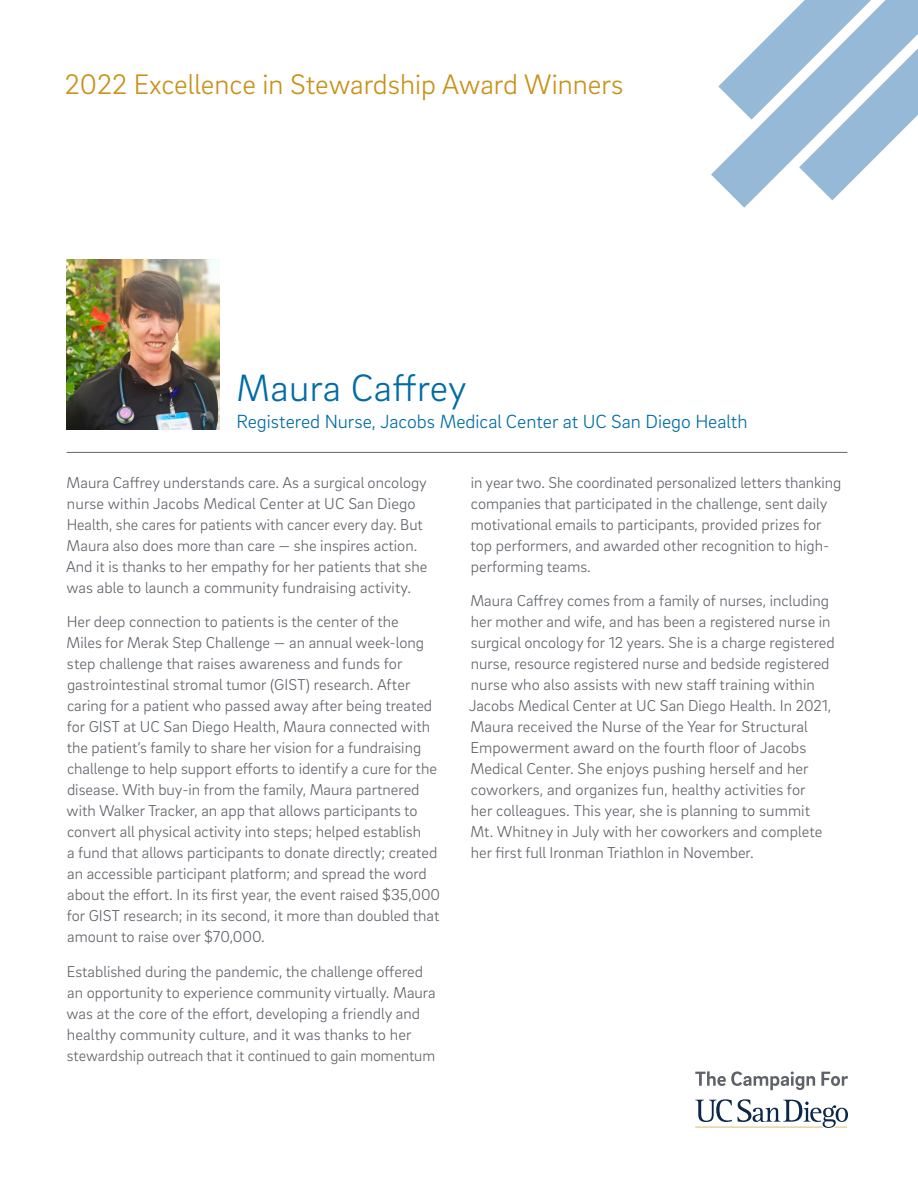
<style>
.page{position:relative;width:918px;height:1188px;background:#fff}
.page>*{position:absolute;margin:0;border:0;box-sizing:border-box;transform-origin:0 0}
.t1{font:300 39px "Brix Sans";letter-spacing:.01em;color:#006ca4}
.Stats_Header{font:300 28.95px "Brix Sans";color:#c89118}
.t2{font:300 19.5px "Brix Sans";color:#006ca4}
.Bold_Brix_Front{font:300 16.2px/21px "Brix Sans";color:#5f6369}
</style>
<div class="page">
<svg style="left:711px;top:0;width:207px;height:208px"></svg>
<svg style="left:695px;top:1099px;width:153px;height:29px"></svg>
<svg style="left:695px;top:1071px;width:120px;height:19px"></svg>
<svg style="left:821px;top:1072px;width:27px;height:14px"></svg>
<img style="left:67px;top:260px;width:153px;height:170px">
<hr style="left:67px;top:452px;width:780px;height:1px;background:#5f6369">
<p class="Stats_Header" style="left:65px;top:66px;width:560px">2022 Excellence in Stewardship Award Winners</p>
<p class="t1" style="left:237px;top:363px;width:232px">Maura Caffrey</p>
<p class="t2" style="left:237px;top:409px;width:513px">Registered Nurse, Jacobs Medical Center at UC San Diego Health</p>
<p class="Bold_Brix_Front" style="left:66px;top:471px;width:363px">Maura Caffrey understands care. As a surgical oncology nurse within Jacobs Medical Center at UC San Diego Health, she cares for patients with cancer every day. But Maura also does more than care — she inspires action.<br>And it is thanks to her empathy for her patients that she was able to launch a community fundraising activity.</p>
<p class="Bold_Brix_Front" style="left:67px;top:611px;width:375px">Her deep connection to patients is the center of the<br>Miles for Merak Step Challenge — an annual week-long step challenge that raises awareness and funds for gastrointestinal stromal tumor (GIST) research. After caring for a patient who passed away after being treated for GIST at UC San Diego Health, Maura connected with the patient’s family to share her vision for a fundraising challenge to help support efforts to identify a cure for the disease. With buy-in from the family, Maura partnered with Walker Tracker, an app that allows participants to convert all physical activity into steps; helped establish<br>a fund that allows participants to donate directly; created an accessible participant platform; and spread the word about the effort. In its first year, the event raised $35,000 for GIST research; in its second, it more than doubled that amount to raise over $70,000.</p>
<p class="Bold_Brix_Front" style="left:67px;top:960px;width:371px">Established during the pandemic, the challenge offered an opportunity to experience community virtually. Maura was at the core of the effort, developing a friendly and healthy community culture, and it was thanks to her stewardship outreach that it continued to gain momentum</p>
<p class="Bold_Brix_Front" style="left:471px;top:471px;width:372px">in year two. She coordinated personalized letters thanking companies that participated in the challenge, sent daily motivational emails to participants, provided prizes for top performers, and awarded other recognition to high&shy;performing teams.</p>
<p class="Bold_Brix_Front" style="left:469px;top:590px;width:368px">Maura Caffrey comes from a family of nurses, including her mother and wife, and has been a registered nurse in surgical oncology for 12 years. She is a charge registered nurse, resource registered nurse and bedside registered nurse who also assists with new staff training within Jacobs Medical Center at UC San Diego Health. In 2021, Maura received the Nurse of the Year for Structural Empowerment award on the fourth floor of Jacobs Medical Center. She enjoys pushing herself and her coworkers, and organizes fun, healthy activities for<br>her colleagues. This year, she is planning to summit Mt. Whitney in July with her coworkers and complete her first full Ironman Triathlon in November.</p>
</div>
